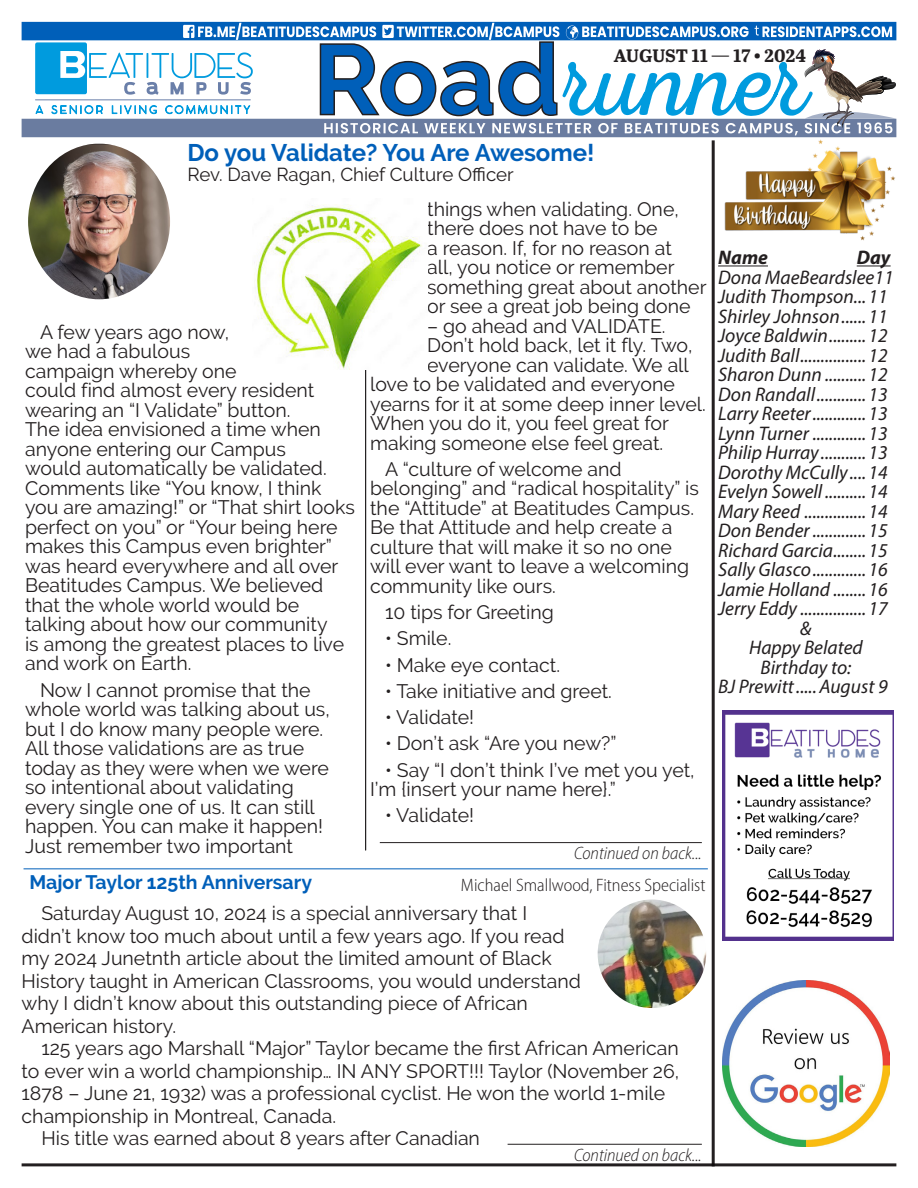
<style>
.page{position:relative;width:918px;height:1188px;background:#fff}
.page>*{position:absolute;margin:0;border:0;box-sizing:border-box;transform-origin:0 0}
.Heading_-_Main_Article{font:700 24px "Raleway";color:#005fb9}
.Birthdays_with_Tabs{font:italic 19.65px/19.5px "Myriad Pro";color:#231f20;text-align:center}
.Column_Content__White{font:italic 700 19.65px "Myriad Pro";color:#231f20}
.NEW_Articles{font:19.5px/19.5px "Raleway";color:#231f20}
.Heading_-_Continuation{font:700 19.5px "Raleway";color:#005fb9}
.Writer_Byline{font:18.75px "Raleway";color:#231f20}
.Continued{font:italic 300 semi-condensed 18px "Myriad Pro";color:#231f20}
.Writer_Byline-2{font:300 semi-condensed 18px "Myriad Pro";color:#231f20}
.t1{font:700 18px "Abril Text";letter-spacing:.005em;color:#231f20}
</style>
<div class="page">
<div style="left:22px;top:119px;width:874px;height:18px;background:#6a7ca0"></div>
<hr style="left:712px;top:140px;width:3px;height:1026px;background:#231f20">
<div style="left:22px;top:22px;width:874px;height:18px;background:#005fb9"></div>
<hr style="left:22px;top:1163px;width:874px;height:3px;background:#231f20">
<svg style="left:35px;top:23px;width:861px;height:112px"></svg>
<hr style="left:35px;top:99px;width:215px;height:1px;background:#6a7fa9">
<hr style="left:718px;top:265px;width:50px;height:1px;background:#231f20">
<hr style="left:857px;top:265px;width:34px;height:1px;background:#231f20">
<hr style="left:380px;top:842px;width:322px;height:1px;background:#231f20">
<hr style="left:24px;top:868px;width:684px;height:1px;background:#005fb9">
<img style="left:715px;top:135px;width:182px;height:106px">
<img style="left:723px;top:980px;width:166px;height:167px">
<img style="left:723px;top:710px;width:171px;height:230px">
<hr style="left:508px;top:1144px;width:194px;height:1px;background:#231f20">
<img style="left:598px;top:900px;width:108px;height:108px;border-radius:54px">
<hr style="left:365px;top:369px;width:1px;height:481px;background:#231f20">
<img style="left:28px;top:144px;width:142px;height:155px">
<img style="left:254px;top:204px;width:172px;height:165px">
<p class="t1" style="left:614px;top:42px;width:194px">AUGUST 11 — 17 • 2024</p>
<p class="Heading_-_Main_Article" style="left:187px;top:139px;width:409px">Do you Validate? You Are Awesome!</p>
<p class="Writer_Byline" style="left:187px;top:163px;width:328px">Rev. Dave Ragan, Chief Culture Officer</p>
<p class="NEW_Articles" style="left:25px;top:322px;width:331px;text-indent:15px">A few years ago now,<br>we had a fabulous<br>campaign whereby one<br>could find almost every resident wearing an “I Validate” button.<br>The idea envisioned a time when anyone entering our Campus<br>would automatically be validated.<br>Comments like “You know, I think you are amazing!” or “That shirt looks perfect on you” or “Your being here makes this Campus even brighter” was heard everywhere and all over<br>Beatitudes Campus. We believed that the whole world would be talking about how our community<br>is among the greatest places to live and work on Earth.</p>
<p class="NEW_Articles" style="left:25px;top:680px;width:306px;text-indent:15px">Now I cannot promise that the whole world was talking about us, but I do know many people were.<br>All those validations are as true today as they were when we were so intentional about validating every single one of us. It can still happen. You can make it happen!<br>Just remember two important</p>
<p class="NEW_Articles" style="left:427px;top:199px;width:281px">things when validating. One, there does not have to be<br>a reason. If, for no reason at<br>all, you notice or remember something great about another or see a great job being done</p>
<p class="NEW_Articles" style="left:427px;top:316px;width:240px">– go ahead and VALIDATE.</p>
<p class="NEW_Articles" style="left:427px;top:336px;width:267px">Don’t hold back, let it fly. Two,</p>
<p class="NEW_Articles" style="left:427px;top:355px;width:263px">everyone can validate. We all</p>
<p class="NEW_Articles" style="left:370px;top:375px;width:306px">love to be validated and everyone</p>
<p class="NEW_Articles" style="left:370px;top:394px;width:337px">yearns for it at some deep inner level.</p>
<p class="NEW_Articles" style="left:370px;top:414px;width:300px">When you do it, you feel great for</p>
<p class="NEW_Articles" style="left:370px;top:433px;width:295px">making someone else feel great.</p>
<p class="NEW_Articles" style="left:370px;top:459px;width:330px;text-indent:15px">A “culture of welcome and belonging” and “radical hospitality” is the “Attitude” at Beatitudes Campus.<br>Be that Attitude and help create a culture that will make it so no one will ever want to leave a welcoming community like ours.</p>
<p class="NEW_Articles" style="left:385px;top:603px;width:170px">10 tips for Greeting</p>
<p class="NEW_Articles" style="left:385px;top:629px;width:68px">• Smile.</p>
<p class="NEW_Articles" style="left:385px;top:655px;width:177px">• Make eye contact.</p>
<p class="NEW_Articles" style="left:385px;top:681px;width:228px">• Take initiative and greet.</p>
<p class="NEW_Articles" style="left:385px;top:708px;width:90px">• Validate!</p>
<p class="NEW_Articles" style="left:385px;top:734px;width:233px">• Don’t ask “Are you new?”</p>
<p class="NEW_Articles" style="left:370px;top:760px;width:326px;text-indent:15px">• Say “I don’t think I’ve met you yet,<br>I’m {insert your name here}.”</p>
<p class="NEW_Articles" style="left:385px;top:806px;width:90px">• Validate!</p>
<p class="Continued" style="left:574px;top:843px;width:129px">Continued on back...</p>
<p class="Heading_-_Continuation" style="left:30px;top:871px;width:284px">Major Taylor 125th Anniversary</p>
<p class="NEW_Articles" style="left:41px;top:904px;width:487px">Saturday August 10, 2024 is a special anniversary that I</p>
<p class="NEW_Articles" style="left:22px;top:926px;width:544px">didn’t know too much about until a few years ago. If you read</p>
<p class="NEW_Articles" style="left:22px;top:949px;width:532px">my 2024 Juneteenth article about the limited amount of Black</p>
<p class="NEW_Articles" style="left:22px;top:971px;width:561px">History taught in American Classrooms, you would understand</p>
<p class="NEW_Articles" style="left:22px;top:994px;width:508px">why I didn’t know about this outstanding piece of African</p>
<p class="NEW_Articles" style="left:22px;top:1016px;width:156px">American history.</p>
<p class="NEW_Articles" style="left:41px;top:1039px;width:639px">125 years ago Marshall “Major” Taylor became the first African American</p>
<p class="NEW_Articles" style="left:22px;top:1061px;width:659px">to ever win a world championship… IN ANY SPORT!!! Taylor (November 26,</p>
<p class="NEW_Articles" style="left:22px;top:1084px;width:645px">1878 – June 21, 1932) was a professional cyclist. He won the world 1-mile</p>
<p class="NEW_Articles" style="left:22px;top:1106px;width:316px">championship in Montreal, Canada.</p>
<p class="NEW_Articles" style="left:41px;top:1129px;width:440px">His title was earned about 8 years after Canadian</p>
<p class="Continued" style="left:574px;top:1144px;width:129px">Continued on back...</p>
<p class="Writer_Byline-2" style="left:461px;top:874px;width:246px">Michael Smallwood, Fitness Specialist</p>
<p class="Column_Content__White" style="left:718px;top:245px;width:51px">Name</p>
<p class="Column_Content__White" style="left:857px;top:245px;width:35px">Day</p>
<p class="Birthdays_with_Tabs" style="left:718px;top:267px;width:177px">Dona MaeBeardslee11</p>
<p class="Birthdays_with_Tabs" style="left:718px;top:286px;width:171px">Judith Thompson...11</p>
<p class="Birthdays_with_Tabs" style="left:718px;top:306px;width:171px">Shirley Johnson......11</p>
<p class="Birthdays_with_Tabs" style="left:718px;top:325px;width:171px">Joyce Baldwin.........12</p>
<p class="Birthdays_with_Tabs" style="left:718px;top:345px;width:171px">Judith Ball................12</p>
<p class="Birthdays_with_Tabs" style="left:718px;top:364px;width:171px">Sharon Dunn ..........12</p>
<p class="Birthdays_with_Tabs" style="left:718px;top:384px;width:171px">Don Randall............13</p>
<p class="Birthdays_with_Tabs" style="left:718px;top:403px;width:171px">Larry Reeter.............13</p>
<p class="Birthdays_with_Tabs" style="left:718px;top:423px;width:171px">Lynn Turner .............13</p>
<p class="Birthdays_with_Tabs" style="left:718px;top:442px;width:171px">Philip Hurray...........13</p>
<p class="Birthdays_with_Tabs" style="left:718px;top:462px;width:171px">Dorothy McCully....14</p>
<p class="Birthdays_with_Tabs" style="left:718px;top:481px;width:171px">Evelyn Sowell ..........14</p>
<p class="Birthdays_with_Tabs" style="left:718px;top:501px;width:171px">Mary Reed ...............14</p>
<p class="Birthdays_with_Tabs" style="left:718px;top:520px;width:171px">Don Bender.............15</p>
<p class="Birthdays_with_Tabs" style="left:718px;top:540px;width:171px">Richard Garcia........15</p>
<p class="Birthdays_with_Tabs" style="left:718px;top:559px;width:171px">Sally Glasco.............16</p>
<p class="Birthdays_with_Tabs" style="left:718px;top:579px;width:171px">Jamie Holland ........16</p>
<p class="Birthdays_with_Tabs" style="left:718px;top:598px;width:171px">Jerry Eddy ................17</p>
<p class="Birthdays_with_Tabs" style="left:800px;top:618px;width:13px">&amp;</p>
<p class="Birthdays_with_Tabs" style="left:749px;top:637px;width:115px">Happy Belated<br>Birthday to:</p>
<p class="Birthdays_with_Tabs" style="left:718px;top:676px;width:171px">BJ Prewitt.....August 9</p>
</div>
